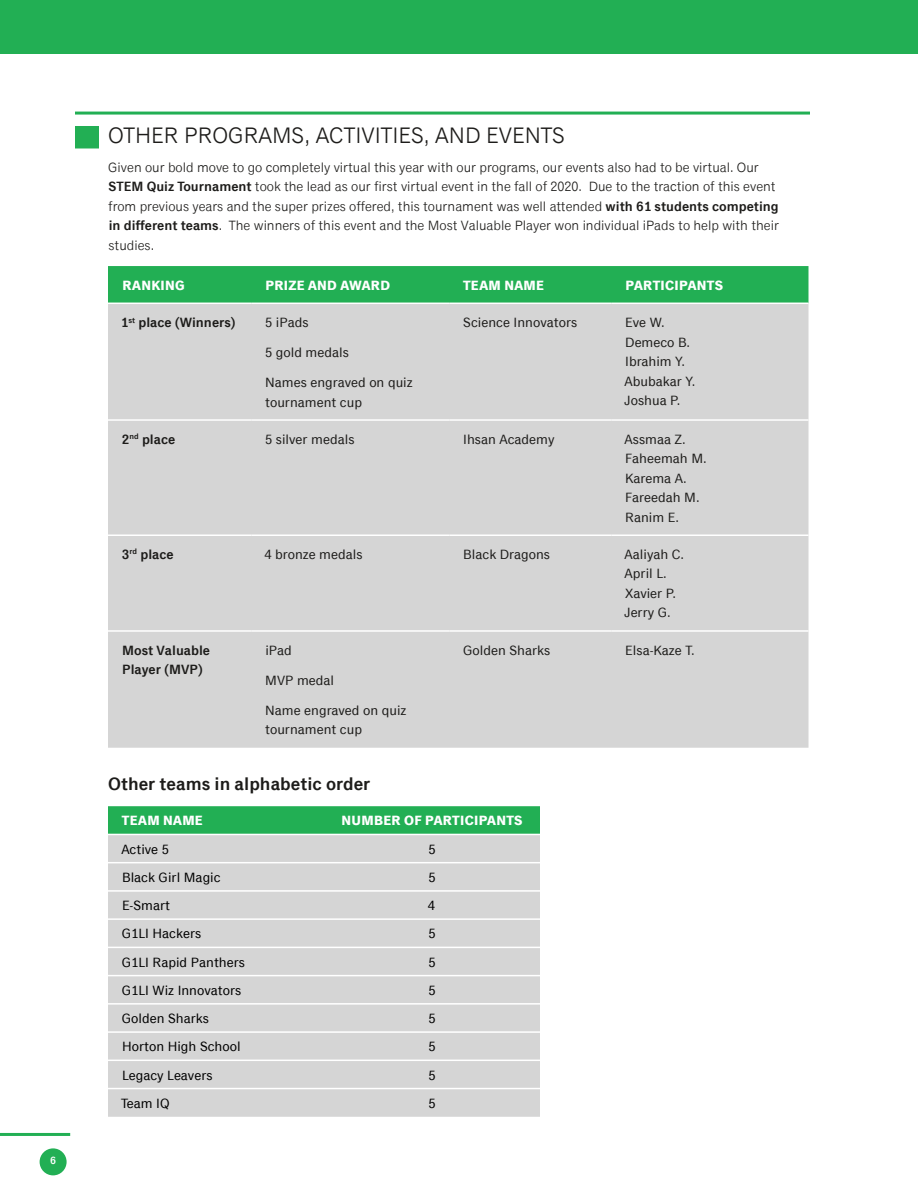
<style>
.page{position:relative;width:918px;height:1188px;background:#fff}
.page>*{position:absolute;margin:0;border:0;box-sizing:border-box;transform-origin:0 0}
._02_Subhead{font:22.5px "Classic Grotesque Pro";color:#1d1c1a}
._05_Did_you_know{font:600 18px "Classic Grotesque Pro";color:#1d1c1a}
._03_Body_type{font:13.5px/19.5px "Classic Grotesque Pro";color:#1d1c1a}
._03_Body_type-2{font:13.5px/19.5px "Classic Grotesque Pro";color:#1d1c1a}
._03_Body_type-3{font:13.5px "Classic Grotesque Pro";color:#000}
._03_Body_type-4{font:700 13.5px "Classic Grotesque Pro";letter-spacing:.025em;color:#fff}
._03_Body_type-5{font:600 13.5px/19.5px "Classic Grotesque Pro";color:#1d1c1a}
.t1{font:600 10.5px "Classic Grotesque Pro";color:#fff}
.s1{font-weight:600}
</style>
<div class="page">
<div style="left:75px;top:126px;width:24px;height:22px;background:#22af54"></div>
<hr style="left:75px;top:112px;width:735px;height:3px;background:#22af54">
<div style="left:108px;top:266px;width:700px;height:37px;background:#22af54"></div>
<div style="left:108px;top:304px;width:700px;height:444px;background:#d5d5d5"></div>
<hr style="left:108px;top:419px;width:143px;height:2px;background:#fff">
<hr style="left:251px;top:419px;width:198px;height:2px;background:#fff">
<hr style="left:449px;top:419px;width:162px;height:2px;background:#fff">
<hr style="left:611px;top:419px;width:197px;height:2px;background:#fff">
<hr style="left:108px;top:535px;width:143px;height:1px;background:#fff">
<hr style="left:251px;top:535px;width:198px;height:1px;background:#fff">
<hr style="left:449px;top:535px;width:162px;height:1px;background:#fff">
<hr style="left:611px;top:535px;width:197px;height:1px;background:#fff">
<hr style="left:108px;top:630px;width:143px;height:2px;background:#fff">
<hr style="left:251px;top:630px;width:198px;height:2px;background:#fff">
<hr style="left:449px;top:630px;width:162px;height:2px;background:#fff">
<hr style="left:611px;top:630px;width:197px;height:2px;background:#fff">
<svg style="left:108px;top:806px;width:432px;height:28px;background:#26b057"></svg>
<div style="left:108px;top:835px;width:432px;height:282px;background:#d5d5d5"></div>
<hr style="left:108px;top:862px;width:216px;height:1px;background:#fff">
<hr style="left:324px;top:862px;width:216px;height:1px;background:#fff">
<hr style="left:108px;top:890px;width:216px;height:2px;background:#fff">
<hr style="left:324px;top:890px;width:216px;height:2px;background:#fff">
<hr style="left:108px;top:918px;width:216px;height:2px;background:#fff">
<hr style="left:324px;top:918px;width:216px;height:2px;background:#fff">
<hr style="left:108px;top:947px;width:216px;height:1px;background:#fff">
<hr style="left:324px;top:947px;width:216px;height:1px;background:#fff">
<hr style="left:108px;top:975px;width:216px;height:1px;background:#fff">
<hr style="left:324px;top:975px;width:216px;height:1px;background:#fff">
<hr style="left:108px;top:1003px;width:216px;height:2px;background:#fff">
<hr style="left:324px;top:1003px;width:216px;height:2px;background:#fff">
<hr style="left:108px;top:1031px;width:216px;height:2px;background:#fff">
<hr style="left:324px;top:1031px;width:216px;height:2px;background:#fff">
<hr style="left:108px;top:1060px;width:216px;height:1px;background:#fff">
<hr style="left:324px;top:1060px;width:216px;height:1px;background:#fff">
<hr style="left:108px;top:1088px;width:216px;height:1px;background:#fff">
<hr style="left:324px;top:1088px;width:216px;height:1px;background:#fff">
<div style="left:0;top:0;width:918px;height:54px;background:#22af54"></div>
<div style="left:40px;top:1148px;width:27px;height:27px;background:#22af54;border-radius:50%"></div>
<hr style="left:0;top:1133px;width:70px;height:3px;background:#22af54">
<p class="t1" style="left:50px;top:1154px;width:7px">6</p>
<p class="_02_Subhead" style="left:108px;top:122px;width:458px">OTHER PROGRAMS, ACTIVITIES, AND EVENTS</p>
<p class="_03_Body_type" style="left:108px;top:157px;width:672px">Given our bold move to go completely virtual this year with our programs, our events also had to be virtual. Our <span class="s1">STEM Quiz Tournament</span> took the lead as our first virtual event in the fall of 2020. Due to the traction of this event from previous years and the super prizes offered, this tournament was well attended <span class="s1">with 61 students competing in different teams</span>. The winners of this event and the Most Valuable Player won individual iPads to help with their studies.</p>
<p class="_03_Body_type-4" style="left:122px;top:277px;width:64px">RANKING</p>
<p class="_03_Body_type-4" style="left:266px;top:277px;width:126px">PRIZE AND AWARD</p>
<p class="_03_Body_type-4" style="left:463px;top:277px;width:83px">TEAM NAME</p>
<p class="_03_Body_type-4" style="left:626px;top:277px;width:99px">PARTICIPANTS</p>
<p class="_03_Body_type-5" style="left:121px;top:313px;width:117px">1<sup>st</sup> place (Winners)</p>
<p class="_03_Body_type-2" style="left:265px;top:313px;width:45px">5 iPads</p>
<p class="_03_Body_type-2" style="left:265px;top:343px;width:85px">5 gold medals</p>
<p class="_03_Body_type-2" style="left:265px;top:373px;width:149px">Names engraved on quiz tournament cup</p>
<p class="_03_Body_type-2" style="left:463px;top:313px;width:115px">Science Innovators</p>
<p class="_03_Body_type-2" style="left:625px;top:313px;width:41px">Eve W.</p>
<p class="_03_Body_type-2" style="left:625px;top:332px;width:66px">Demeco B.</p>
<p class="_03_Body_type-2" style="left:625px;top:352px;width:61px">Ibrahim Y.</p>
<p class="_03_Body_type-2" style="left:625px;top:371px;width:72px">Abubakar Y.</p>
<p class="_03_Body_type-2" style="left:624px;top:391px;width:58px">Joshua P.</p>
<p class="_03_Body_type-5" style="left:122px;top:430px;width:55px">2<sup>nd</sup> place</p>
<p class="_03_Body_type-2" style="left:265px;top:429px;width:91px">5 silver medals</p>
<p class="_03_Body_type-2" style="left:463px;top:429px;width:93px">Ihsan Academy</p>
<p class="_03_Body_type-2" style="left:625px;top:429px;width:63px">Assmaa Z.</p>
<p class="_03_Body_type-2" style="left:625px;top:449px;width:83px">Faheemah M.</p>
<p class="_03_Body_type-2" style="left:625px;top:468px;width:63px">Karema A.</p>
<p class="_03_Body_type-2" style="left:625px;top:488px;width:76px">Fareedah M.</p>
<p class="_03_Body_type-2" style="left:625px;top:507px;width:55px">Ranim E.</p>
<p class="_03_Body_type-5" style="left:122px;top:545px;width:53px">3<sup>rd</sup> place</p>
<p class="_03_Body_type-2" style="left:264px;top:545px;width:100px">4 bronze medals</p>
<p class="_03_Body_type-2" style="left:463px;top:545px;width:88px">Black Dragons</p>
<p class="_03_Body_type-2" style="left:625px;top:545px;width:61px">Aaliyah C.</p>
<p class="_03_Body_type-2" style="left:625px;top:564px;width:44px">April L.</p>
<p class="_03_Body_type-2" style="left:625px;top:584px;width:53px">Xavier P.</p>
<p class="_03_Body_type-2" style="left:624px;top:603px;width:48px">Jerry G.</p>
<p class="_03_Body_type-5" style="left:122px;top:641px;width:89px">Most Valuable<br>Player (MVP)</p>
<p class="_03_Body_type-2" style="left:265px;top:640px;width:28px">iPad</p>
<p class="_03_Body_type-2" style="left:265px;top:670px;width:70px">MVP medal</p>
<p class="_03_Body_type-2" style="left:265px;top:700px;width:143px">Name engraved on quiz tournament cup</p>
<p class="_03_Body_type-2" style="left:463px;top:640px;width:89px">Golden Sharks</p>
<p class="_03_Body_type-2" style="left:625px;top:640px;width:71px">Elsa-Kaze T.</p>
<p class="_05_Did_you_know" style="left:108px;top:772px;width:264px">Other teams in alphabetic order</p>
<p class="_03_Body_type-4" style="left:122px;top:812px;width:83px">TEAM NAME</p>
<p class="_03_Body_type-4" style="left:342px;top:812px;width:183px">NUMBER OF PARTICIPANTS</p>
<p class="_03_Body_type-3" style="left:121px;top:841px;width:49px">Active 5</p>
<p class="_03_Body_type-3" style="left:428px;top:841px;width:9px">5</p>
<p class="_03_Body_type-3" style="left:122px;top:869px;width:100px">Black Girl Magic</p>
<p class="_03_Body_type-3" style="left:428px;top:869px;width:9px">5</p>
<p class="_03_Body_type-3" style="left:122px;top:897px;width:50px">E-Smart</p>
<p class="_03_Body_type-3" style="left:428px;top:897px;width:9px">4</p>
<p class="_03_Body_type-3" style="left:122px;top:926px;width:81px">G1LI Hackers</p>
<p class="_03_Body_type-3" style="left:428px;top:926px;width:9px">5</p>
<p class="_03_Body_type-3" style="left:122px;top:954px;width:125px">G1LI Rapid Panthers</p>
<p class="_03_Body_type-3" style="left:428px;top:954px;width:9px">5</p>
<p class="_03_Body_type-3" style="left:122px;top:982px;width:121px">G1LI Wiz Innovators</p>
<p class="_03_Body_type-3" style="left:428px;top:982px;width:9px">5</p>
<p class="_03_Body_type-3" style="left:122px;top:1010px;width:89px">Golden Sharks</p>
<p class="_03_Body_type-3" style="left:428px;top:1010px;width:9px">5</p>
<p class="_03_Body_type-3" style="left:122px;top:1038px;width:120px">Horton High School</p>
<p class="_03_Body_type-3" style="left:428px;top:1038px;width:9px">5</p>
<p class="_03_Body_type-3" style="left:122px;top:1067px;width:92px">Legacy Leavers</p>
<p class="_03_Body_type-3" style="left:428px;top:1067px;width:9px">5</p>
<p class="_03_Body_type-3" style="left:121px;top:1095px;width:50px">Team IQ</p>
<p class="_03_Body_type-3" style="left:428px;top:1095px;width:9px">5</p>
</div>
